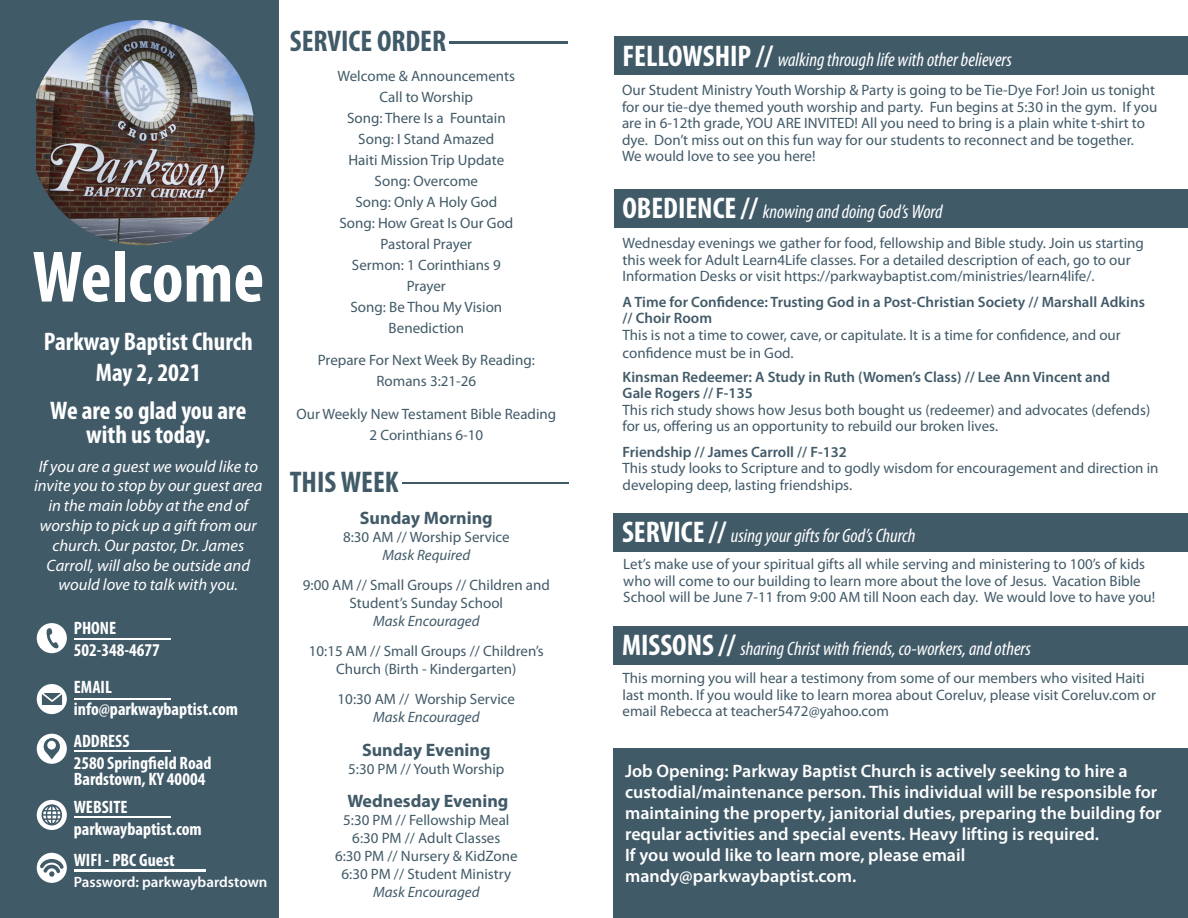
<style>
.page{position:relative;width:1188px;height:918px;background:#fff}
.page>*{position:absolute;margin:0;border:0;box-sizing:border-box;transform-origin:0 0}
.t1{font:700 condensed 73.5px "Myriad Pro";color:#fff}
.t2{font:700 condensed 30px "Myriad Pro";color:#415a68}
.t3{font:700 condensed 25.5px/30.6px "Myriad Pro";color:#fff;text-align:center}
.t4{font:italic condensed 19.5px "Myriad Pro";color:#fff}
.t5{font:600 18px/21px "Myriad Pro";color:#fff}
.t6{font:700 condensed 18px/16.5px "Myriad Pro";color:#fff}
.t7{font:700 18px "Myriad Pro";color:#415a68}
.t8{font:italic 16.5px/19.8px "Myriad Pro";color:#fff;text-align:center}
.t9{font:15px/16.5px "Myriad Pro";color:#415a68;text-align:center}
.t10{font:600 15px/16.5px "Myriad Pro";color:#415a68}
.t11{font:600 15px "Myriad Pro";color:#fff}
.s1{font-style:italic}
.s2{font-weight:700;font-style:normal;font-size:30px}
.s3{font-weight:400}
.s4{font-weight:600}
</style>
<div class="page">
<div style="left:0;top:0;width:279px;height:918px;background:#415a68"></div>
<img style="left:36px;top:20px;width:219px;height:225px">
<svg style="left:37px;top:684px;width:30px;height:30px"></svg>
<svg style="left:37px;top:623px;width:30px;height:30px"></svg>
<div style="left:37px;top:734px;width:30px;height:30px;background:#fff;border-radius:50%"></div>
<svg style="left:43px;top:738px;width:17px;height:21px"></svg>
<div style="left:44px;top:738px;width:16px;height:17px;background:#415a68;border-radius:50%"></div>
<div style="left:47px;top:741px;width:9px;height:9px;background:#fff;border-radius:50%"></div>
<hr style="left:74px;top:638px;width:97px;height:2px;background:#fff">
<hr style="left:74px;top:698px;width:97px;height:2px;background:#fff">
<hr style="left:74px;top:751px;width:97px;height:1px;background:#fff">
<hr style="left:449px;top:41px;width:119px;height:2px;background:#415a68">
<hr style="left:402px;top:483px;width:166px;height:1px;background:#415a68">
<div style="left:37px;top:800px;width:30px;height:30px;background:#fff;border-radius:50%"></div>
<svg style="left:42px;top:804px;width:20px;height:22px"></svg>
<hr style="left:74px;top:817px;width:97px;height:1px;background:#fff">
<div style="left:37px;top:853px;width:30px;height:30px;background:#fff;border-radius:50%"></div>
<hr style="left:74px;top:870px;width:132px;height:2px;background:#fff">
<div style="left:614px;top:749px;width:574px;height:169px;background:#415a68"></div>
<div style="left:614px;top:37px;width:574px;height:38px;background:#415a68"></div>
<div style="left:614px;top:190px;width:574px;height:38px;background:#415a68"></div>
<div style="left:614px;top:513px;width:574px;height:38px;background:#415a68"></div>
<div style="left:614px;top:626px;width:574px;height:38px;background:#415a68"></div>
<svg style="left:40px;top:859px;width:24px;height:18px"></svg>
<p class="t1" style="left:32px;top:231px;width:233px">Welcome</p>
<p class="t3" style="left:44px;top:326px;width:210px">Parkway Baptist Church<br>May 2, 2021</p>
<p class="t3" style="left:50px;top:398px;width:198px;line-height:24px">We are so glad you are with us today.</p>
<p class="t8" style="left:34px;top:456px;width:230px">If you are a guest we would like to invite you to stop by our guest area in the main lobby at the end of worship to pick up a gift from our church. Our pastor, Dr. James<br>Carroll, will also be outside and would love to talk with you.</p>
<p class="t6" style="left:74px;top:620px;width:44px">PHONE</p>
<p class="t6" style="left:74px;top:641px;width:88px">502-348-4677</p>
<p class="t6" style="left:74px;top:678px;width:40px">EMAIL</p>
<p class="t6" style="left:74px;top:700px;width:166px">info@parkwaybaptist.com</p>
<p class="t6" style="left:74px;top:733px;width:57px">ADDRESS</p>
<p class="t6" style="left:74px;top:754px;width:139px">2580 Springfield Road<br>Bardstown, KY 40004</p>
<p class="t6" style="left:74px;top:799px;width:55px">WEBSITE</p>
<p class="t6" style="left:74px;top:820px;width:130px">parkwaybaptist.com</p>
<p class="t6" style="left:74px;top:852px;width:103px">WIFI - PBC Guest</p>
<p class="t11" style="left:74px;top:873px;width:195px">Password: parkwaybardstown</p>
<p class="t2" style="left:290px;top:22px;width:158px">SERVICE ORDER</p>
<p class="t9" style="left:338px;top:65px;width:179px;line-height:21px">Welcome &amp; Announcements<br>Call to Worship<br>Song: There Is a Fountain<br>Song: I Stand Amazed</p>
<p class="t9" style="left:349px;top:151px;width:157px">Haiti Mission Trip Update</p>
<p class="t9" style="left:355px;top:170px;width:143px;line-height:21px">Song: Overcome<br>Song: Only A Holy God</p>
<p class="t9" style="left:339px;top:212px;width:176px;line-height:21px">Song: How Great Is Our God<br>Pastoral Prayer<br>Sermon: 1 Corinthians 9</p>
<p class="t9" style="left:407px;top:277px;width:41px">Prayer</p>
<p class="t9" style="left:350px;top:296px;width:153px;line-height:21px">Song: Be Thou My Vision<br>Benediction</p>
<p class="t9" style="left:318px;top:349px;width:219px;line-height:21px">Prepare For Next Week By Reading:<br>Romans 3:21-26</p>
<p class="t9" style="left:296px;top:403px;width:261px;line-height:21px">Our Weekly New Testament Bible Reading<br>2 Corinthians 6-10</p>
<p class="t2" style="left:290px;top:463px;width:110px">THIS WEEK</p>
<p class="t7" style="left:360px;top:506px;width:134px">Sunday Morning</p>
<p class="t9" style="left:343px;top:528px;width:168px;line-height:18px">8:30 AM // Worship Service<br><span class="s1">Mask Required</span></p>
<p class="t9" style="left:303px;top:576px;width:248px;line-height:18px">9:00 AM // Small Groups // Children and<br>Student’s Sunday School<br><span class="s1">Mask Encouraged</span></p>
<p class="t9" style="left:309px;top:642px;width:236px;line-height:18px">10:15 AM // Small Groups // Children’s<br>Church (Birth - Kindergarten)</p>
<p class="t9" style="left:338px;top:690px;width:179px;line-height:18px">10:30 AM // Worship Service<br><span class="s1">Mask Encouraged</span></p>
<p class="t7" style="left:362px;top:738px;width:130px">Sunday Evening</p>
<p class="t9" style="left:348px;top:760px;width:158px">5:30 PM // Youth Worship</p>
<p class="t7" style="left:347px;top:790px;width:163px">Wednesday Evening</p>
<p class="t9" style="left:343px;top:812px;width:168px">5:30 PM // Fellowship Meal</p>
<p class="t9" style="left:335px;top:829px;width:184px;line-height:18px">6:30 PM // Adult Classes<br>6:30 PM // Nursery &amp; KidZone<br>6:30 PM // Student Ministry<br><span class="s1">Mask Encouraged</span></p>
<p class="t4" style="left:623px;top:47px;width:391px"><span class="s2">FELLOWSHIP //</span> walking through life with other believers</p>
<p class="t9" style="left:622px;top:82px;width:537px;text-align:left">Our Student Ministry Youth Worship &amp; Party is going to be Tie-Dye For! Join us tonight for our tie-dye themed youth worship and party. Fun begins at 5:30 in the gym. If you are in 6-12th grade, YOU ARE INVITED! All you need to bring is a plain white t-shirt to dye. Don’t miss out on this fun way for our students to reconnect and be together.<br>We would love to see you here!</p>
<p class="t4" style="left:623px;top:200px;width:321px"><span class="s2">OBEDIENCE //</span> knowing and doing God’s Word</p>
<p class="t9" style="left:623px;top:234px;width:523px;text-align:left">Wednesday evenings we gather for food, fellowship and Bible study. Join us starting this week for Adult Learn4Life classes. For a detailed description of each, go to our<br>Information Desks or visit https://parkwaybaptist.com/ministries/learn4life/.</p>
<p class="t10" style="left:623px;top:293px;width:524px">A Time for Confidence: Trusting God in a Post-Christian Society // Marshall Adkins // Choir Room<br><span class="s3">This is not a time to cower, cave, or capitulate. It is a time for confidence, and our</span></p>
<p class="t9" style="left:623px;top:344px;width:173px">confidence must be in God.</p>
<p class="t9" style="left:623px;top:368px;width:529px;text-align:left"><span class="s4">Kinsman Redeemer: A Study in Ruth (Women’s Class) // Lee Ann Vincent and<br>Gale Rogers // F-135<br></span>This rich study shows how Jesus both bought us (redeemer) and advocates (defends) for us, offering us an opportunity to rebuild our broken lives.</p>
<p class="t9" style="left:623px;top:443px;width:538px;text-align:left"><span class="s4">Friendship // James Carroll // F-132<br></span>This study looks to Scripture and to godly wisdom for encouragement and direction in developing deep, lasting friendships.</p>
<p class="t4" style="left:622px;top:523px;width:295px"><span class="s2">SERVICE //</span> using your gifts for God’s Church</p>
<p class="t9" style="left:623px;top:556px;width:534px;text-align:left">Let’s make use of your spiritual gifts all while serving and ministering to 100’s of kids who will come to our building to learn more about the love of Jesus. Vacation Bible<br>School will be June 7-11 from 9:00 AM till Noon each day. We would love to have you!</p>
<p class="t4" style="left:622px;top:637px;width:410px"><span class="s2">MISSONS //</span> sharing Christ with friends, co-workers, and others</p>
<p class="t9" style="left:623px;top:670px;width:535px;text-align:left">This morning you will hear a testimony from some of our members who visited Haiti last month. If you would like to learn morea about Coreluv, please visit Coreluv.com or email Rebecca at teacher5472@yahoo.com</p>
<p class="t5" style="left:625px;top:760px;width:538px">Job Opening: Parkway Baptist Church is actively seeking to hire a custodial/maintenance person. This individual will be responsible for maintaining the property, janitorial duties, preparing the building for reqular activities and special events. Heavy lifting is required.<br>If you would like to learn more, please email mandy@parkwaybaptist.com.</p>
</div>
